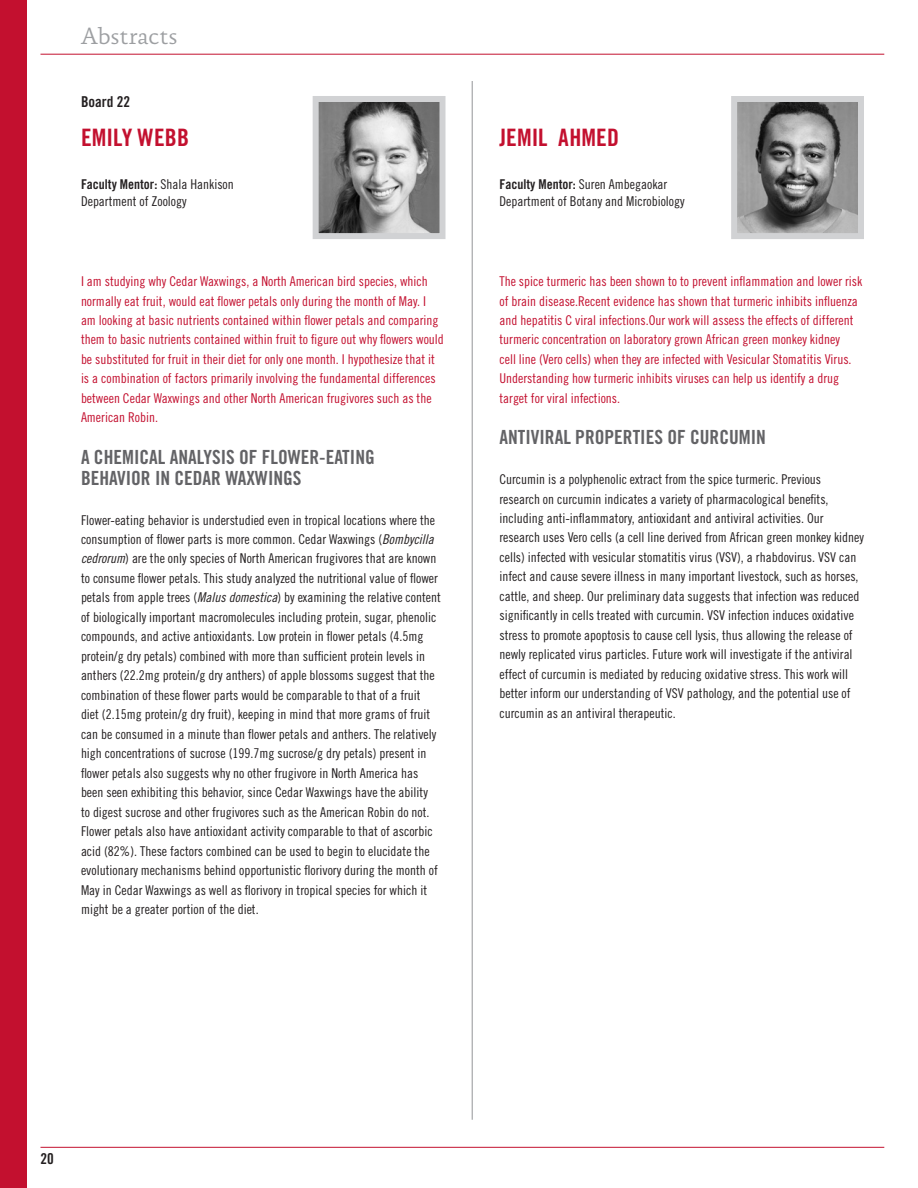
<style>
.page{position:relative;width:918px;height:1188px;background:#fff}
.page>*{position:absolute;margin:0;border:0;box-sizing:border-box;transform-origin:0 0}
.t1{font:24px "Trade Gothic LT Std Bd Cn 20";letter-spacing:.005em;color:#c3102f}
.t2{font:300 24px "Absara OT";letter-spacing:-.005em;color:#9d9fa2}
.t3{font:19.5px/21px "Trade Gothic LT Std Bd Cn 20";color:#636366}
.t4{font:15px "Trade Gothic LT Std Bd Cn 20";color:#231f20}
.t5{font:13.5px/19.5px "Trade Gothic LT Std Cn 18";color:#231f20}
.t6{font:13.5px/19.5px "Trade Gothic LT Std Cn 18";color:#c3102f}
.t7{font:13.5px "Trade Gothic LT Std Bd Cn 20";color:#231f20}
.s1{font-family:"Trade Gothic LT Std Cn 18"}
.s2{font-family:"Trade Gothic LT Std Cn 18 Obl"}
.s3{font-family:"Trade Gothic LT Std Bd Cn 20"}
</style>
<div class="page">
<img style="left:738px;top:103px;width:119px;height:129px">
<div style="left:731px;top:96px;width:133px;height:143px;border:6px solid #d1d2d4"></div>
<hr style="left:40px;top:1147px;width:844px;height:1px;background:#c3102f">
<hr style="left:40px;top:54px;width:844px;height:1px;background:#c3102f">
<hr style="left:472px;top:81px;width:1px;height:1039px;background:#939598">
<div style="left:0;top:0;width:27px;height:1188px;background:#c3102f"></div>
<img style="left:320px;top:103px;width:119px;height:129px">
<div style="left:313px;top:96px;width:133px;height:143px;border:6px solid #d1d2d4"></div>
<h1 class="t2" style="left:81px;top:22px;width:98px">Abstracts</h1>
<p class="t4" style="left:81px;top:92px;width:51px">Board 22</p>
<h1 class="t1" style="left:81px;top:123px;width:110px">EMILY WEBB</h1>
<p class="t7" style="left:81px;top:176px;width:154px">Faculty Mentor: <span class="s1">Shala Hankison</span></p>
<p class="t5" style="left:81px;top:191px;width:107px">Department of Zoology</p>
<p class="t6" style="left:81px;top:271px;width:364px">I am studying why Cedar Waxwings, a North American bird species, which normally eat fruit, would eat flower petals only during the month of May. I am looking at basic nutrients contained within flower petals and comparing them to basic nutrients contained within fruit to figure out why flowers would be substituted for fruit in their diet for only one month. I hypothesize that it is a combination of factors primarily involving the fundamental differences between Cedar Waxwings and other North American frugivores such as the American Robin.</p>
<h2 class="t3" style="left:81px;top:446px;width:295px">A CHEMICAL ANALYSIS OF FLOWER-EATING<br>BEHAVIOR IN CEDAR WAXWINGS</h2>
<p class="t5" style="left:81px;top:510px;width:361px">Flower-eating behavior is understudied even in tropical locations where the consumption of flower parts is more common. Cedar Waxwings (<span class="s2">Bombycilla cedrorum</span>) are the only species of North American frugivores that are known to consume flower petals. This study analyzed the nutritional value of flower petals from apple trees (<span class="s2">Malus domestica</span>) by examining the relative content of biologically important macromolecules including protein, sugar, phenolic compounds, and active antioxidants. Low protein in flower petals (4.5mg protein/g dry petals) combined with more than sufficient protein levels in anthers (22.2mg protein/g dry anthers) of apple blossoms suggest that the combination of these flower parts would be comparable to that of a fruit diet (2.15mg protein/g dry fruit), keeping in mind that more grams of fruit can be consumed in a minute than flower petals and anthers. The relatively high concentrations of sucrose (199.7mg sucrose/g dry petals) present in flower petals also suggests why no other frugivore in North America has been seen exhibiting this behavior, since Cedar Waxwings have the ability<br>to digest sucrose and other frugivores such as the American Robin do not.<br>Flower petals also have antioxidant activity comparable to that of ascorbic acid (82%). These factors combined can be used to begin to elucidate the evolutionary mechanisms behind opportunistic florivory during the month of May in Cedar Waxwings as well as florivory in tropical species for which it might be a greater portion of the diet.</p>
<h1 class="t1" style="left:500px;top:123px;width:121px">JEMIL AHMED</h1>
<p class="t5" style="left:500px;top:176px;width:187px;line-height:16.5px"><span class="s3">Faculty Mentor:</span> Suren Ambegaokar<br>Department of Botany and Microbiology</p>
<p class="t6" style="left:500px;top:271px;width:364px">The spice turmeric has been shown to to prevent inflammation and lower risk of brain disease.Recent evidence has shown that turmeric inhibits influenza and hepatitis C viral infections.Our work will assess the effects of different turmeric concentration on laboratory grown African green monkey kidney<br>cell line (Vero cells) when they are infected with Vesicular Stomatitis Virus.<br>Understanding how turmeric inhibits viruses can help us identify a drug target for viral infections.</p>
<h2 class="t3" style="left:500px;top:427px;width:268px">ANTIVIRAL PROPERTIES OF CURCUMIN</h2>
<p class="t5" style="left:500px;top:469px;width:366px">Curcumin is a polyphenolic extract from the spice turmeric. Previous research on curcumin indicates a variety of pharmacological benefits, including anti-inflammatory, antioxidant and antiviral activities. Our research uses Vero cells (a cell line derived from African green monkey kidney cells) infected with vesicular stomatitis virus (VSV), a rhabdovirus. VSV can infect and cause severe illness in many important livestock, such as horses, cattle, and sheep. Our preliminary data suggests that infection was reduced significantly in cells treated with curcumin. VSV infection induces oxidative stress to promote apoptosis to cause cell lysis, thus allowing the release of newly replicated virus particles. Future work will investigate if the antiviral effect of curcumin is mediated by reducing oxidative stress. This work will better inform our understanding of VSV pathology, and the potential use of curcumin as an antiviral therapeutic.</p>
<p class="t4" style="left:40px;top:1149px;width:15px">20</p>
</div>
